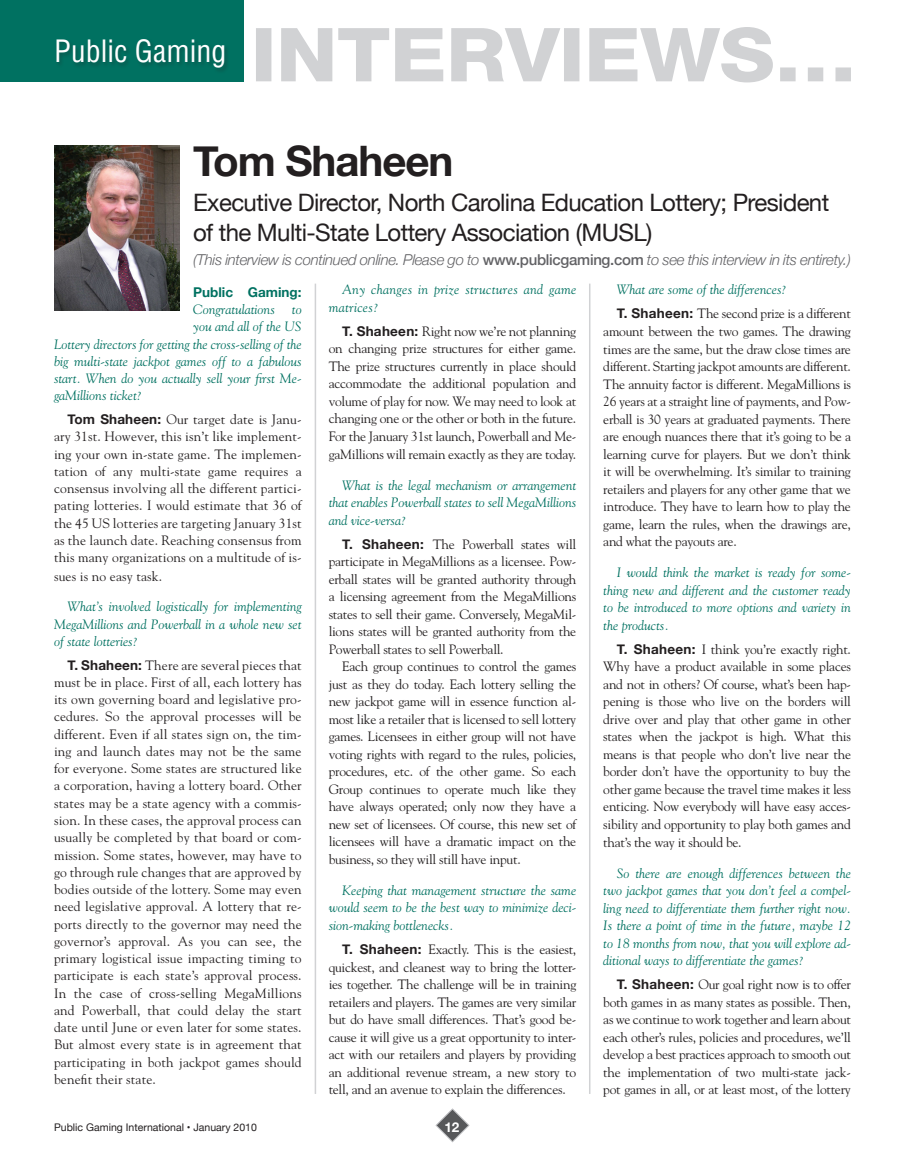
<style>
.page{position:relative;width:905px;height:1175px;background:#fff}
.page>*{position:absolute;margin:0;border:0;box-sizing:border-box;transform-origin:0 0}
.t1{font:700 42px "Helvetica Neue";letter-spacing:-.025em;color:#231f20}
.t2{font:condensed 30px "Helvetica";color:#fff}
.t3{font:24px/30px "Helvetica Neue";letter-spacing:-.025em;color:#231f20}
.t4{font:italic 300 15px "Helvetica Neue";letter-spacing:-.02em;color:#636366}
.t5{font:13.5px/17.5px "Goudy";letter-spacing:-.02em;color:#231f20;text-align:justify}
.t6{font:italic 13.5px/17.5px "Goudy";color:#007161;text-align:justify}
.t7{font:italic 13.5px/17.5px "Goudy";letter-spacing:.025em;color:#007161}
.t8{font:700 13.5px "Helvetica Neue";color:#007161}
.t9{font:700 13.5px "Helvetica Neue";color:#fff}
.t10{font:10.5px "Helvetica Neue";color:#231f20}
.s1{font-weight:500;font-style:normal}
.s2{font-family:"Helvetica Neue";font-weight:700}
.s3{font-family:"Helvetica Neue";font-weight:700;font-style:normal;color:#231f20}
.s4{font-style:normal;color:#231f20}
</style>
<div class="page">
<svg style="left:435px;top:1108px;width:35px;height:34px"></svg>
<div style="left:0;top:0;width:243px;height:81px;background:#007161"></div>
<div style="left:56px;top:38px;width:174px;height:36px;background:#016d5e"></div>
<hr style="left:314px;top:284px;width:2px;height:810px;background:#d1d2d4">
<hr style="left:589px;top:284px;width:1px;height:810px;background:#d1d2d4">
<svg style="left:256px;top:27px;width:595px;height:55px"></svg>
<img style="left:54px;top:146px;width:126px;height:164px">
<h2 class="t2" style="left:54px;top:33px;width:174px">Public Gaming</h2>
<h1 class="t1" style="left:193px;top:128px;width:262px">Tom Shaheen</h1>
<h3 class="t3" style="left:193px;top:189px;width:637px">Executive Director, North Carolina Education Lottery; President of the Multi-State Lottery Association (MUSL)</h3>
<p class="t4" style="left:193px;top:248px;width:659px">(This interview is continued online. Please go to <span class="s1">www.publicgaming.com</span> to see this interview in its entirety.)</p>
<p class="t8" style="left:193px;top:281px;width:110px">Public Gaming:</p>
<p class="t6" style="left:193px;top:300px;width:83px">Congratulations</p>
<p class="t6" style="left:292px;top:300px;width:11px">to</p>
<p class="t6" style="left:193px;top:317px;width:110px">you and all of the US</p>
<p class="t6" style="left:54px;top:335px;width:249px">Lottery directors for getting the cross-selling of the</p>
<p class="t6" style="left:54px;top:352px;width:249px">big multi-state jackpot games off to a fabulous</p>
<p class="t6" style="left:54px;top:369px;width:249px">start. When do you actually sell your first Me-</p>
<p class="t6" style="left:54px;top:386px;width:90px">gaMillions ticket?</p>
<p class="t5" style="left:54px;top:410px;width:249px;text-indent:14px"><span class="s2">Tom Shaheen:</span> Our target date is Janu&shy;ary 31st. However, this isn’t like implement&shy;ing your own in-state game. The implemen&shy;tation of any multi-state game requires a consensus involving all the different partici&shy;pating lotteries. I would estimate that 36 of the 45 US lotteries are targeting January 31st as the launch date. Reaching consensus from this many organizations on a multitude of is&shy;sues is no easy task.</p>
<p class="t6" style="left:54px;top:598px;width:249px;text-indent:14px">What’s involved logistically for implementing MegaMillions and Powerball in a whole new set of state lotteries?</p>
<p class="t5" style="left:54px;top:656px;width:249px;text-indent:14px"><span class="s2">T. Shaheen:</span> There are several pieces that must be in place. First of all, each lottery has its own governing board and legislative pro&shy;cedures. So the approval processes will be different. Even if all states sign on, the tim&shy;ing and launch dates may not be the same for everyone. Some states are structured like a corporation, having a lottery board. Other states may be a state agency with a commis&shy;sion. In these cases, the approval process can usually be completed by that board or com&shy;mission. Some states, however, may have to go through rule changes that are approved by bodies outside of the lottery. Some may even need legislative approval. A lottery that re&shy;ports directly to the governor may need the governor’s approval. As you can see, the primary logistical issue impacting timing to participate is each state’s approval process.<br>In the case of cross-selling MegaMillions and Powerball, that could delay the start date until June or even later for some states.<br>But almost every state is in agreement that participating in both jackpot games should benefit their state.</p>
<p class="t7" style="left:329px;top:280px;width:249px;text-indent:14px">Any changes in prize structures and game matrices?</p>
<p class="t5" style="left:329px;top:322px;width:249px;text-indent:14px"><span class="s2">T. Shaheen:</span> Right now we’re not planning on changing prize structures for either game.<br>The prize structures currently in place should accommodate the additional population and volume of play for now. We may need to look at changing one or the other or both in the future.<br>For the January 31st launch, Powerball and Me&shy;gaMillions will remain exactly as they are today.</p>
<p class="t6" style="left:329px;top:476px;width:249px;text-indent:14px">What is the legal mechanism or arrangement that enables Powerball states to sell MegaMillions and vice-versa?</p>
<p class="t5" style="left:329px;top:535px;width:249px;text-indent:14px"><span class="s2">T. Shaheen:</span> The Powerball states will participate in MegaMillions as a licensee. Pow&shy;erball states will be granted authority through a licensing agreement from the MegaMillions states to sell their game. Conversely, MegaMil&shy;lions states will be granted authority from the Powerball states to sell Powerball.</p>
<p class="t5" style="left:329px;top:657px;width:249px;text-indent:14px">Each group continues to control the games just as they do today. Each lottery selling the new jackpot game will in essence function al&shy;most like a retailer that is licensed to sell lottery games. Licensees in either group will not have voting rights with regard to the rules, policies, procedures, etc. of the other game. So each Group continues to operate much like they have always operated; only now they have a new set of licensees. Of course, this new set of licensees will have a dramatic impact on the business, so they will still have input.</p>
<p class="t6" style="left:329px;top:881px;width:249px;text-indent:14px">Keeping that management structure the same would seem to be the best way to minimize deci&shy;sion-making bottlenecks.</p>
<p class="t5" style="left:329px;top:940px;width:249px;text-indent:14px"><span class="s2">T. Shaheen:</span> Exactly. This is the easiest, quickest, and cleanest way to bring the lotter&shy;ies together. The challenge will be in training retailers and players. The games are very similar but do have small differences. That’s good be&shy;cause it will give us a great opportunity to inter&shy;act with our retailers and players by providing an additional revenue stream, a new story to tell, and an avenue to explain the differences.</p>
<p class="t10" style="left:54px;top:1119px;width:204px">Public Gaming International • January 2010</p>
<p class="t9" style="left:444px;top:1116px;width:17px">12</p>
<p class="t6" style="left:616px;top:277px;width:235px;line-height:24px">What are some of the differences?<br><span class="s3">T. Shaheen:</span> <span class="s4">The second prize is a different</span></p>
<p class="t5" style="left:603px;top:322px;width:249px">amount between the two games. The drawing times are the same, but the draw close times are different. Starting jackpot amounts are different.<br>The annuity factor is different. MegaMillions is 26 years at a straight line of payments, and Pow&shy;erball is 30 years at graduated payments. There are enough nuances there that it’s going to be a learning curve for players. But we don’t think it will be overwhelming. It’s similar to training retailers and players for any other game that we introduce. They have to learn how to play the game, learn the rules, when the drawings are, and what the payouts are.</p>
<p class="t6" style="left:603px;top:563px;width:249px;text-indent:14px">I would think the market is ready for some&shy;thing new and different and the customer ready to be introduced to more options and variety in the products.</p>
<p class="t5" style="left:603px;top:640px;width:249px;text-indent:14px"><span class="s2">T. Shaheen:</span> I think you’re exactly right.<br>Why have a product available in some places and not in others? Of course, what’s been hap&shy;pening is those who live on the borders will drive over and play that other game in other states when the jackpot is high. What this means is that people who don’t live near the border don’t have the opportunity to buy the other game because the travel time makes it less enticing. Now everybody will have easy acces&shy;sibility and opportunity to play both games and that’s the way it should be.</p>
<p class="t6" style="left:603px;top:863px;width:249px;text-indent:14px">So there are enough differences between the two jackpot games that you don’t feel a compel&shy;ling need to differentiate them further right now.<br>Is there a point of time in the future, maybe 12 to 18 months from now, that you will explore ad&shy;ditional ways to differentiate the games?</p>
<p class="t5" style="left:603px;top:975px;width:249px;text-indent:14px"><span class="s2">T. Shaheen:</span> Our goal right now is to offer both games in as many states as possible. Then, as we continue to work together and learn about each other’s rules, policies and procedures, we’ll develop a best practices approach to smooth out the implementation of two multi-state jack&shy;pot games in all, or at least most, of the lottery</p>
</div>
